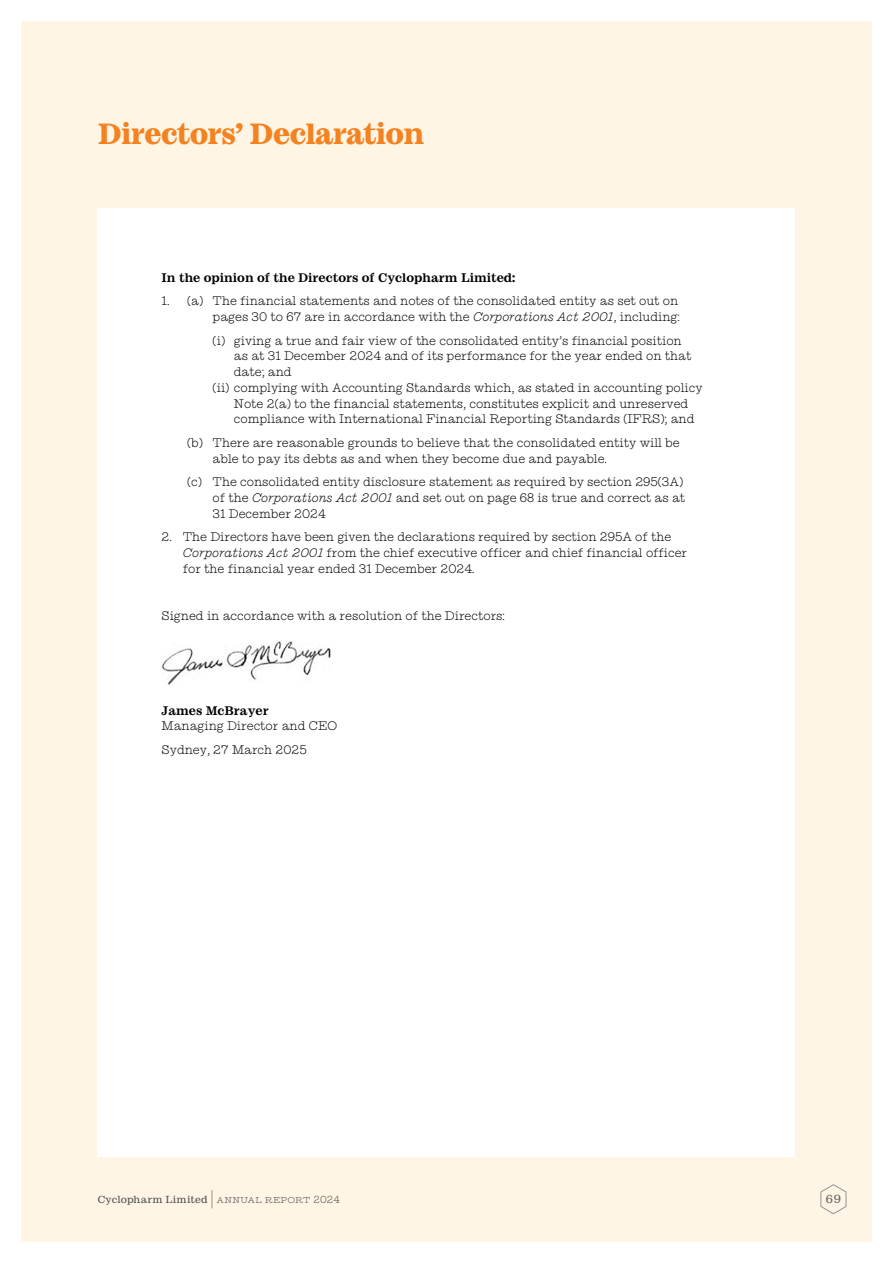
<style>
.page{position:relative;width:893px;height:1263px;background:#fff}
.page>*{position:absolute;margin:0;border:0;box-sizing:border-box;transform-origin:0 0}
.t1{font:900 30px "Ionic No 5";letter-spacing:-.025em;color:#f58220}
.t2{font:300 12.75px/15.8px "Ionic No 5";color:#000}
.t3{font:700 12.75px "Ionic No 5";color:#000}
.t4{font:12px "Ionic No 5";color:#636466}
.t5{font:10.5px "Ionic No 5";letter-spacing:.02em;color:#4d4d4f}
.s1{font-style:italic}
.s2{font-weight:300;font-size:21px}
.s3{font-weight:300}
</style>
<div class="page">
<div style="left:21px;top:21px;width:851px;height:1221px;background:#fff5e4"></div>
<div style="left:98px;top:208px;width:697px;height:949px;background:#fff"></div>
<img style="left:162px;top:641px;width:169px;height:44px">
<svg style="left:820px;top:1184px;width:26px;height:30px"></svg>
<h1 class="t1" style="left:98px;top:114px;width:328px">Directors’ Declaration</h1>
<p class="t3" style="left:162px;top:269px;width:355px">In the opinion of the Directors of Cyclopharm Limited:</p>
<p class="t2" style="left:162px;top:293px;width:520px;text-align:right">1. (a) The financial statements and notes of the consolidated entity as set out on pages 30 to 67 are in accordance with the <span class="s1">Corporations Act 2001</span>, including:</p>
<p class="t2" style="left:213px;top:332px;width:471px">(i) giving a true and fair view of the consolidated entity’s financial position</p>
<p class="t2" style="left:234px;top:348px;width:459px">as at 31 December 2024 and of its performance for the year ended on that</p>
<p class="t2" style="left:234px;top:364px;width:59px">date; and</p>
<p class="t2" style="left:213px;top:380px;width:492px">(ii) complying with Accounting Standards which, as stated in accounting policy</p>
<p class="t2" style="left:234px;top:395px;width:456px">Note 2(a) to the financial statements, constitutes explicit and unreserved</p>
<p class="t2" style="left:234px;top:411px;width:462px">compliance with International Financial Reporting Standards (IFRS); and</p>
<p class="t2" style="left:213px;top:435px;width:468px;text-indent:-26px">(b) There are reasonable grounds to believe that the consolidated entity will be able to pay its debts as and when they become due and payable.</p>
<p class="t2" style="left:213px;top:474px;width:474px;text-indent:-26px">(c) The consolidated entity disclosure statement as required by section 295(3A) of the <span class="s1">Corporations Act 2001</span> and set out on page 68 is true and correct as at<br>31 December 2024</p>
<p class="t2" style="left:183px;top:529px;width:506px;text-indent:-21px">2. The Directors have been given the declarations required by section 295A of the<br><span class="s1">Corporations Act 2001</span> from the chief executive officer and chief financial officer for the financial year ended 31 December 2024.</p>
<p class="t2" style="left:162px;top:608px;width:345px">Signed in accordance with a resolution of the Directors:</p>
<p class="t3" style="left:162px;top:702px;width:109px">James McBrayer</p>
<p class="t2" style="left:162px;top:714px;width:177px;line-height:23.5px">Managing Director and CEO<br>Sydney, 27 March 2025</p>
<p class="t5" style="left:98px;top:1193px;width:243px">Cyclopharm Limited <span class="s2">|</span> <span class="s3">annual report 2024</span></p>
<p class="t4" style="left:826px;top:1192px;width:17px">69</p>
</div>
